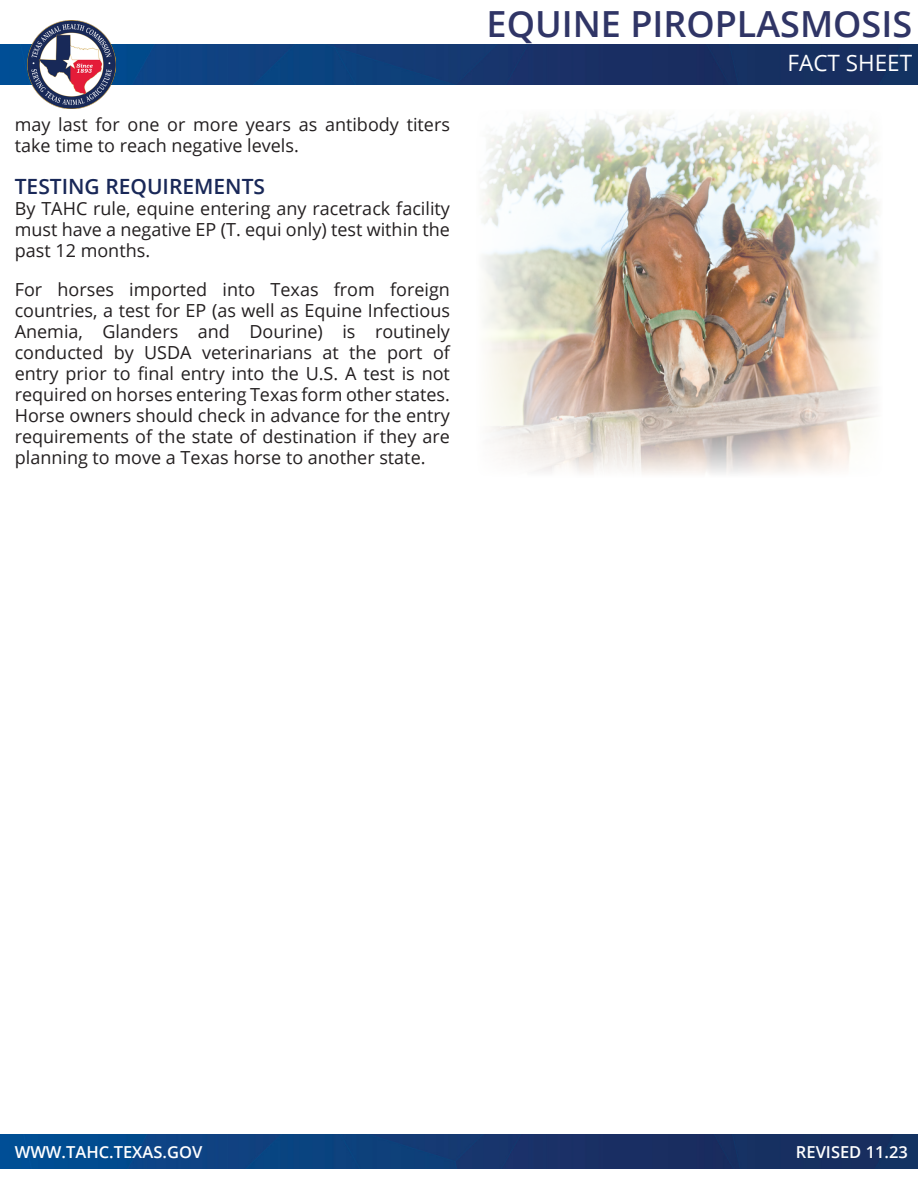
<style>
.page{position:relative;width:918px;height:1188px;background:#fff}
.page>*{position:absolute;margin:0;border:0;box-sizing:border-box;transform-origin:0 0}
.t1{font:600 36px "Open Sans";color:#303566}
.t2{font:22.5px "Open Sans";color:#fff}
.t3{font:600 21px "Open Sans";color:#192858}
.t4{font:18px/21px "Open Sans";color:#231f20;text-align:justify}
.t5{font:600 16.5px "Open Sans";color:#fff}
</style>
<div class="page">
<img style="left:0;top:44px;width:918px;height:41px">
<img style="left:27px;top:20px;width:89px;height:89px">
<img style="left:0;top:1134px;width:918px;height:35px">
<img style="left:482px;top:113px;width:397px;height:361px">
<p class="t4" style="left:15px;top:113px;width:437px">may last for one or more years as antibody titers take time to reach negative levels.</p>
<p class="t3" style="left:15px;top:172px;width:252px">TESTING REQUIREMENTS</p>
<p class="t4" style="left:15px;top:197px;width:437px">By TAHC rule, equine entering any racetrack facility must have a negative EP (T. equi only) test within the past 12 months.</p>
<p class="t4" style="left:15px;top:278px;width:437px">For horses imported into Texas from foreign countries, a test for EP (as well as Equine Infectious Anemia, Glanders and Dourine) is routinely conducted by USDA veterinarians at the port of entry prior to final entry into the U.S. A test is not required on horses entering Texas form other states.<br>Horse owners should check in advance for the entry requirements of the state of destination if they are planning to move a Texas horse to another state.</p>
<p class="t1" style="left:487px;top:0;width:427px">EQUINE PIROPLASMOSIS</p>
<p class="t2" style="left:787px;top:48px;width:126px">FACT SHEET</p>
<p class="t5" style="left:15px;top:1140px;width:189px">WWW.TAHC.TEXAS.GOV</p>
<p class="t5" style="left:796px;top:1140px;width:113px">REVISED 11.23</p>
</div>
